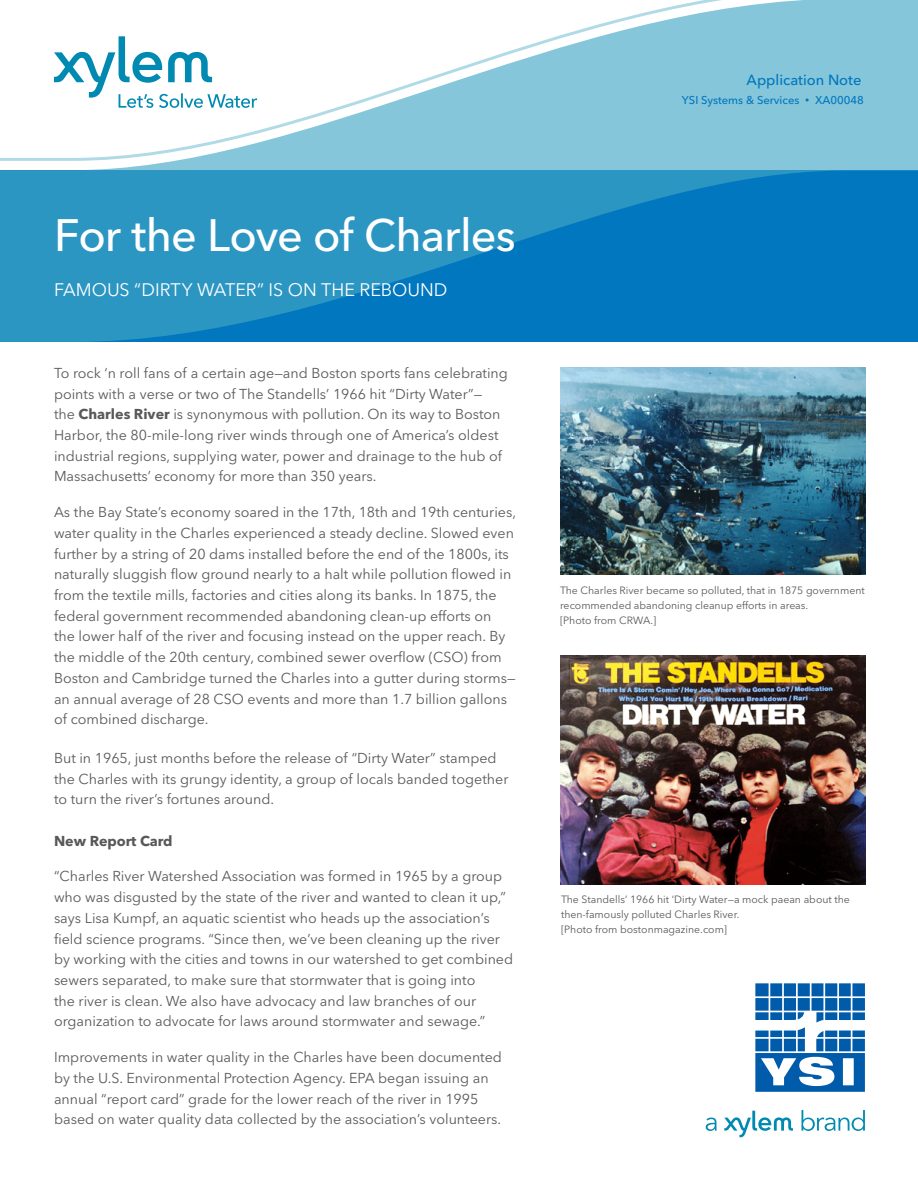
<style>
.page{position:relative;width:918px;height:1188px;background:#fff}
.page>*{position:absolute;margin:0;border:0;box-sizing:border-box;transform-origin:0 0}
.t1{font:500 45px "Avenir Next LT Pro";letter-spacing:-.02em;color:#fff}
.t2{font:18px "Avenir Next LT Pro";color:#fff}
.t3{font:500 14.7px "Avenir Next LT Pro";color:#0077be}
.t4{font:14.25px/20.7px "Avenir Next LT Pro";color:#58595b}
.t5{font:700 14.25px "Avenir Next LT Pro";color:#58585a}
.t6{font:500 11.25px "Avenir Next LT Pro";color:#0077be}
.t7{font:10.5px/15px "Avenir Next LT Pro";color:#58595b}
.s1{font-weight:700}
.s2{font-weight:400;font-size:8.4px}
</style>
<div class="page">
<svg style="left:0;top:161px;width:918px;height:181px;background:#1d8ac2"></svg>
<svg style="left:0;top:0;width:918px;height:161px"></svg>
<svg style="left:755px;top:983px;width:110px;height:109px"></svg>
<svg style="left:706px;top:1118px;width:11px;height:13px"></svg>
<svg style="left:802px;top:1110px;width:63px;height:21px"></svg>
<svg style="left:724px;top:1111px;width:69px;height:26px"></svg>
<img style="left:560px;top:367px;width:305px;height:208px">
<img style="left:560px;top:655px;width:305px;height:229px">
<h1 class="t1" style="left:54px;top:208px;width:463px">For the Love of Charles</h1>
<p class="t2" style="left:54px;top:279px;width:395px">FAMOUS “DIRTY WATER” IS ON THE REBOUND</p>
<p class="t4" style="left:54px;top:363px;width:455px">To rock ‘n roll fans of a certain age—and Boston sports fans celebrating points with a verse or two of The Standells’ 1966 hit “Dirty Water”—<br>the <span class="s1">Charles River</span> is synonymous with pollution. On its way to Boston Harbor, the 80-mile-long river winds through one of America’s oldest industrial regions, supplying water, power and drainage to the hub of Massachusetts’ economy for more than 350 years.</p>
<p class="t4" style="left:54px;top:502px;width:464px">As the Bay State’s economy soared in the 17th, 18th and 19th centuries, water quality in the Charles experienced a steady decline. Slowed even further by a string of 20 dams installed before the end of the 1800s, its naturally sluggish flow ground nearly to a halt while pollution flowed in from the textile mills, factories and cities along its banks. In 1875, the federal government recommended abandoning clean-up efforts on<br>the lower half of the river and focusing instead on the upper reach. By the middle of the 20th century, combined sewer overflow (CSO) from Boston and Cambridge turned the Charles into a gutter during storms— an annual average of 28 CSO events and more than 1.7 billion gallons of combined discharge.</p>
<p class="t4" style="left:54px;top:748px;width:456px">But in 1965, just months before the release of “Dirty Water” stamped the Charles with its grungy identity, a group of locals banded together to turn the river’s fortunes around.</p>
<p class="t5" style="left:54px;top:832px;width:120px">New Report Card</p>
<p class="t4" style="left:54px;top:866px;width:461px">“Charles River Watershed Association was formed in 1965 by a group who was disgusted by the state of the river and wanted to clean it up,” says Lisa Kumpf, an aquatic scientist who heads up the association’s field science programs. “Since then, we’ve been cleaning up the river by working with the cities and towns in our watershed to get combined sewers separated, to make sure that stormwater that is going into<br>the river is clean. We also have advocacy and law branches of our organization to advocate for laws around stormwater and sewage.”</p>
<p class="t4" style="left:54px;top:1047px;width:450px">Improvements in water quality in the Charles have been documented by the U.S. Environmental Protection Agency. EPA began issuing an annual “report card” grade for the lower reach of the river in 1995 based on water quality data collected by the association’s volunteers.</p>
<p class="t3" style="left:747px;top:71px;width:116px">Application Note</p>
<p class="t6" style="left:682px;top:93px;width:184px">YSI Systems &amp; Services <span class="s2">•</span> XA00048</p>
<p class="t7" style="left:560px;top:582px;width:306px">The Charles River became so polluted, that in 1875 government recommended abandoning cleanup efforts in areas.<br>[Photo from CRWA.]</p>
<p class="t7" style="left:561px;top:892px;width:290px">The Standells’ 1966 hit ‘Dirty Water—a mock paean about the then-famously polluted Charles River.<br>[Photo from bostonmagazine.com]</p>
</div>
